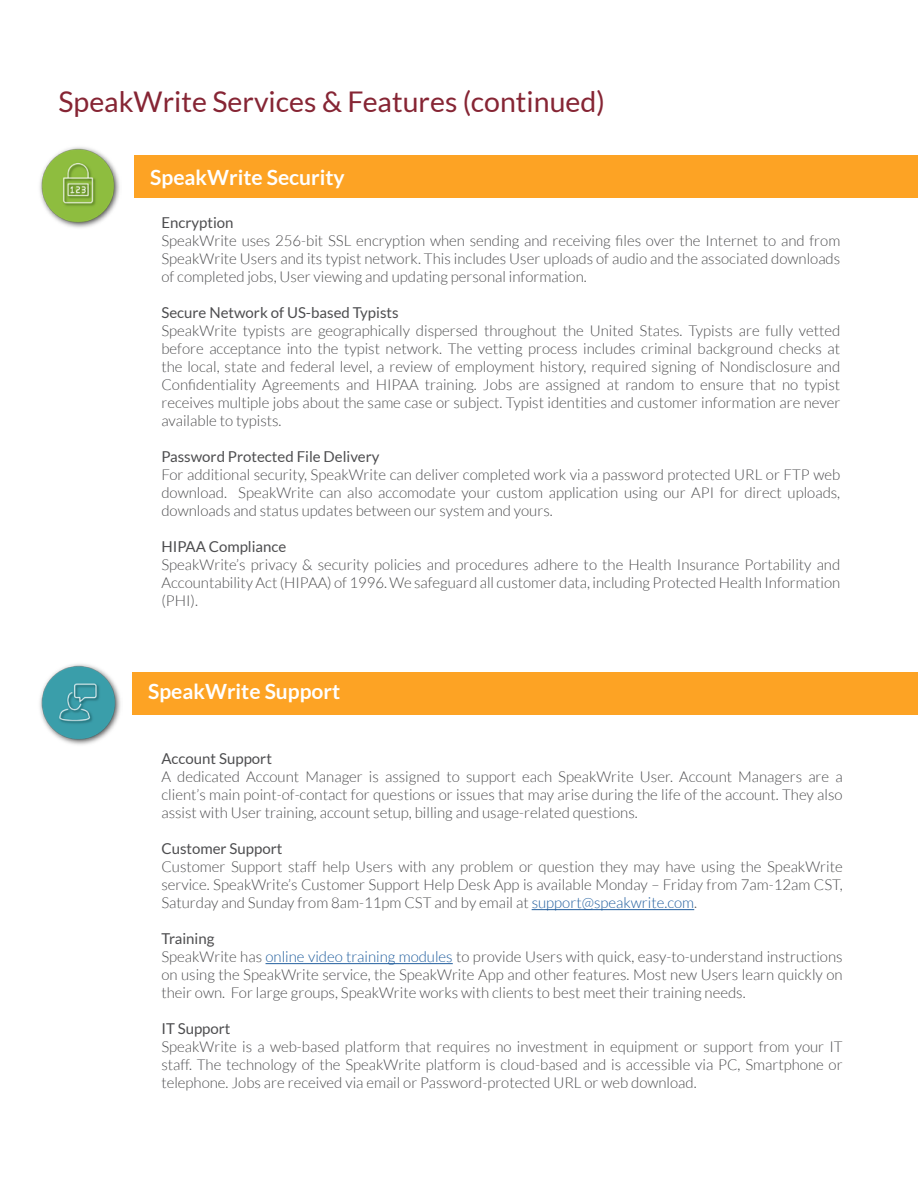
<style>
.page{position:relative;width:918px;height:1188px;background:#fff}
.page>*{position:absolute;margin:0;border:0;box-sizing:border-box;transform-origin:0 0}
.t1{font:28.5px "Lato";color:#862534}
.t2{font:700 21px "Lato";color:#fff}
.t3{font:300 15px/18px "Lato";color:#4d4d4f;text-align:justify}
.t4{font:15px "Lato";color:#4d4d4f}
.s1{color:#215e9e}
.s2{font-weight:400}
</style>
<div class="page">
<div style="left:134px;top:156px;width:784px;height:42px;background:#fda324"></div>
<img style="left:39px;top:147px;width:81px;height:81px">
<img style="left:39px;top:664px;width:82px;height:81px">
<hr style="left:532px;top:909px;width:162px;height:1px;background:#215e9e">
<hr style="left:266px;top:963px;width:187px;height:1px;background:#215e9e">
<div style="left:132px;top:673px;width:786px;height:42px;background:#fda324"></div>
<h1 class="t1" style="left:58px;top:86px;width:548px">SpeakWrite Services &amp; Features (continued)</h1>
<h2 class="t2" style="left:150px;top:165px;width:196px">SpeakWrite Security</h2>
<p class="t4" style="left:161px;top:214px;width:74px">Encryption</p>
<p class="t3" style="left:161px;top:231px;width:680px">SpeakWrite uses 256-bit SSL encryption when sending and receiving files over the Internet to and from SpeakWrite Users and its typist network. This includes User uploads of audio and the associated downloads of completed jobs, User viewing and updating personal information.</p>
<p class="t4" style="left:161px;top:304px;width:239px">Secure Network of US-based Typists</p>
<p class="t3" style="left:161px;top:321px;width:680px">SpeakWrite typists are geographically dispersed throughout the United States. Typists are fully vetted before acceptance into the typist network. The vetting process includes criminal background checks at the local, state and federal level, a review of employment history, required signing of Nondisclosure and Confidentiality Agreements and HIPAA training. Jobs are assigned at random to ensure that no typist receives multiple jobs about the same case or subject. Typist identities and customer information are never available to typists.</p>
<p class="t4" style="left:161px;top:448px;width:220px">Password Protected File Delivery</p>
<p class="t3" style="left:161px;top:465px;width:680px">For additional security, SpeakWrite can deliver completed work via a password protected URL or FTP web download. SpeakWrite can also accomodate your custom application using our API for direct uploads, downloads and status updates between our system and yours.</p>
<p class="t4" style="left:161px;top:538px;width:127px">HIPAA Compliance</p>
<p class="t3" style="left:161px;top:555px;width:680px">SpeakWrite’s privacy &amp; security policies and procedures adhere to the Health Insurance Portability and Accountability Act (HIPAA) of 1996. We safeguard all customer data, including Protected Health Information (PHI).</p>
<h2 class="t2" style="left:148px;top:679px;width:194px">SpeakWrite Support</h2>
<p class="t4" style="left:161px;top:751px;width:112px">Account Support</p>
<p class="t3" style="left:161px;top:768px;width:683px">A dedicated Account Manager is assigned to support each SpeakWrite User. Account Managers are a client’s main point-of-contact for questions or issues that may arise during the life of the account. They also assist with User training, account setup, billing and usage-related questions.</p>
<p class="t4" style="left:161px;top:841px;width:123px">Customer Support</p>
<p class="t3" style="left:161px;top:858px;width:683px">Customer Support staff help Users with any problem or question they may have using the SpeakWrite service. SpeakWrite’s Customer Support Help Desk App is available Monday – Friday from 7am-12am CST, Saturday and Sunday from 8am-11pm CST and by email at <span class="s1">support@speakwrite.com</span>.</p>
<p class="t3" style="left:161px;top:930px;width:683px;text-align:left"><span class="s2">Training<br></span>SpeakWrite has <span class="s1">online video training modules</span> to provide Users with quick, easy-to-understand instructions on using the SpeakWrite service, the SpeakWrite App and other features. Most new Users learn quickly on their own. For large groups, SpeakWrite works with clients to best meet their training needs.</p>
<p class="t4" style="left:161px;top:1021px;width:71px">IT Support</p>
<p class="t3" style="left:161px;top:1038px;width:683px">SpeakWrite is a web-based platform that requires no investment in equipment or support from your IT staff. The technology of the SpeakWrite platform is cloud-based and is accessible via PC, Smartphone or telephone. Jobs are received via email or Password-protected URL or web download.</p>
</div>
